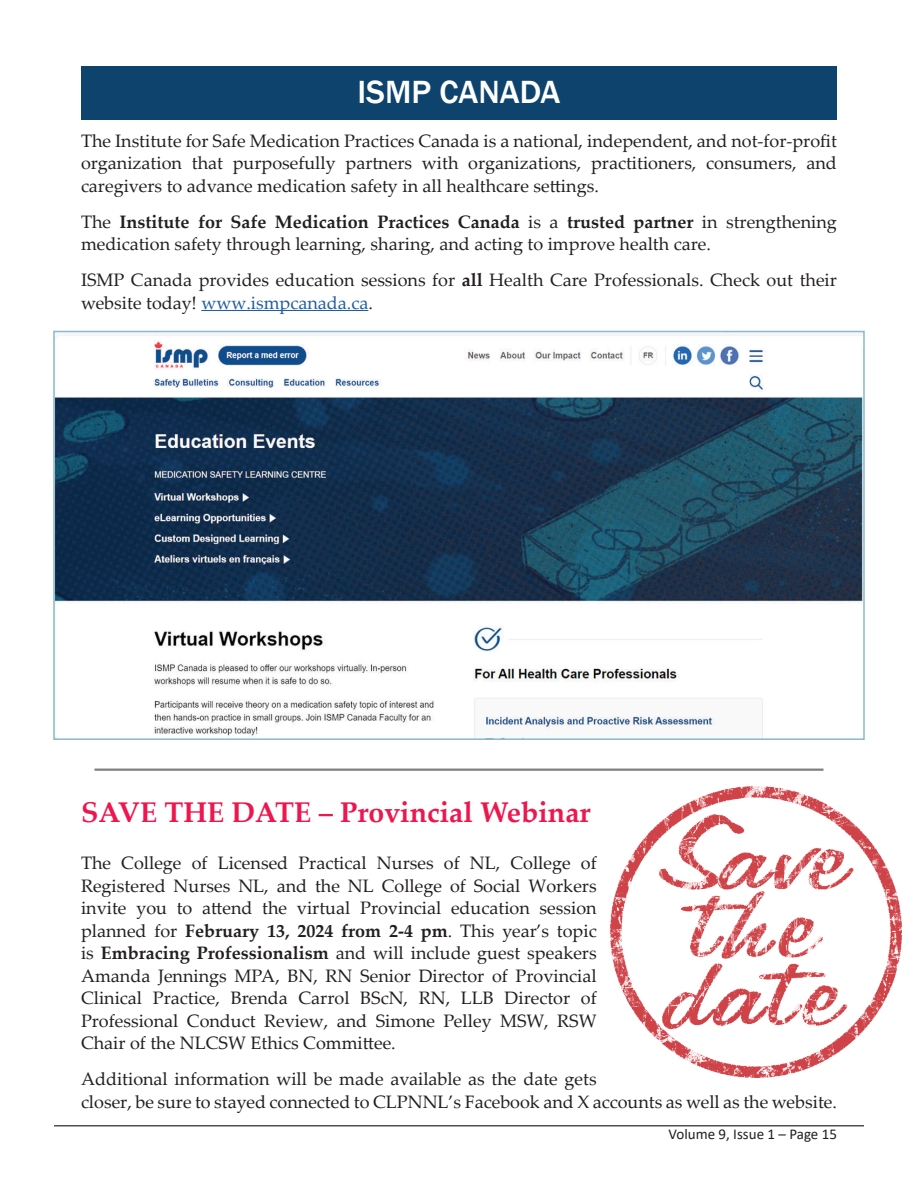
<style>
.page{position:relative;width:918px;height:1188px;background:#fff}
.page>*{position:absolute;margin:0;border:0;box-sizing:border-box;transform-origin:0 0}
.H1_-_20pt__small_cap{font:500 33px "Franklin Gothic";color:#fff}
.t1{font:700 28.5px "Palatino Linotype";color:#ed174f}
.body{font:18px/22.5px "Palatino Linotype";color:#231f20}
.t2{font:15px "Calibri";color:#231f20}
.s1{font-weight:700}
.s2{color:#215e9f}
</style>
<div class="page">
<hr style="left:54px;top:1125px;width:810px;height:1px;background:#4f4f4f">
<hr style="left:201px;top:310px;width:167px;height:1px;background:#215e9f">
<img style="left:56px;top:334px;width:806px;height:403px">
<div style="left:53px;top:331px;width:812px;height:409px;border:2px solid #8ab9cf"></div>
<div style="left:81px;top:66px;width:756px;height:54px;background:#0e436d"></div>
<hr style="left:94px;top:769px;width:730px;height:2px;background:#717074">
<img style="left:610px;top:786px;width:292px;height:292px">
<p class="H1_-_20pt__small_cap" style="left:358px;top:71px;width:204px">ISMP CANADA</p>
<p class="body" style="left:81px;top:129px;width:757px;text-align:justify">The Institute for Safe Medication Practices Canada is a national, independent, and not-for-profit organization that purposefully partners with organizations, practitioners, consumers, and caregivers to advance medication safety in all healthcare settings.</p>
<p class="body" style="left:81px;top:210px;width:757px">The <span class="s1">Institute for Safe Medication Practices Canada</span> is a <span class="s1">trusted partner</span> in strengthening medication safety through learning, sharing, and acting to improve health care.</p>
<p class="body" style="left:81px;top:268px;width:757px">ISMP Canada provides education sessions for <span class="s1">all</span> Health Care Professionals. Check out their website today! <span class="s2">www.ismpcanada.ca</span>.</p>
<p class="t1" style="left:81px;top:792px;width:511px">SAVE THE DATE – Provincial Webinar</p>
<p class="body" style="left:81px;top:851px;width:517px;text-align:justify">The College of Licensed Practical Nurses of NL, College of Registered Nurses NL, and the NL College of Social Workers invite you to attend the virtual Provincial education session planned for <span class="s1">February 13, 2024 from 2-4 pm</span>. This year’s topic is <span class="s1">Embracing Professionalism</span> and will include guest speakers Amanda Jennings MPA, BN, RN Senior Director of Provincial Clinical Practice, Brenda Carrol BScN, RN, LLB Director of Professional Conduct Review, and Simone Pelley MSW, RSW Chair of the NLCSW Ethics Committee.</p>
<p class="body" style="left:81px;top:1067px;width:757px">Additional information will be made available as the date gets<br>closer, be sure to stayed connected to CLPNNL’s Facebook and X accounts as well as the website.</p>
<p class="t2" style="left:669px;top:1124px;width:170px">Volume 9, Issue 1 – Page 15</p>
</div>
